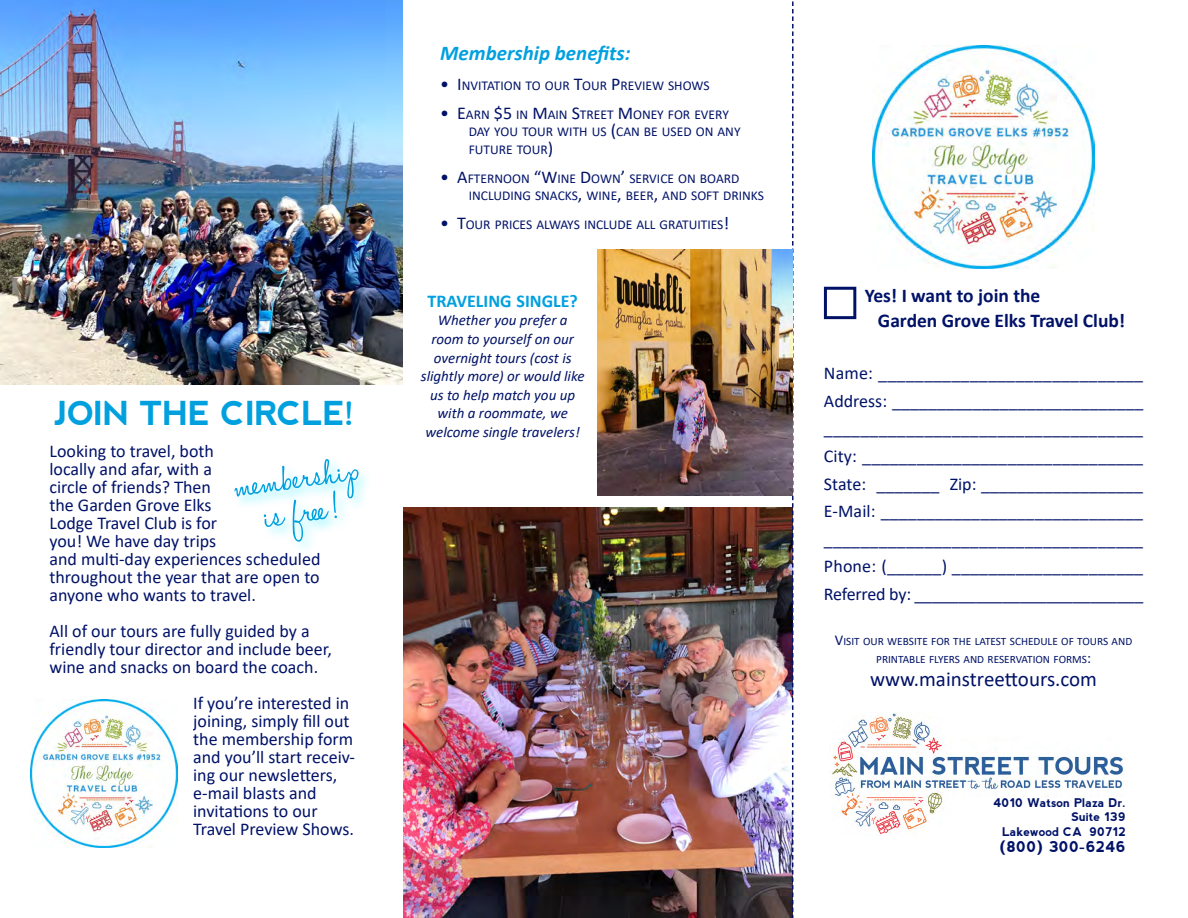
<style>
.page{position:relative;width:1188px;height:918px;background:#fff}
.page>*{position:absolute;margin:0;border:0;box-sizing:border-box;transform-origin:0 0}
.t1{font:45px/34.5px "Halo Handletter";color:#00a0df;text-align:center}
.t2{font:700 33px "nevis";letter-spacing:-.015em;color:#00a0df}
.t3{font:21px "Calibri";color:#001268}
.t4{font:italic 700 21px "Calibri";color:#00a0df}
.t5{font:700 19.5px "Calibri";color:#001268}
.t6{font:18px/18px "Calibri";color:#001268}
.t7{font:700 18px "Calibri";color:#00a0df}
.t8{font:italic 15px/18.6px "Calibri";color:#001268;text-align:center}
.t9{font:700 15px "nevis";color:#001268}
.t10{font:13.5px "Calibri";color:#001268}
.t11{font:700 12px "nevis";color:#001268}
.t12{font:11.25px/18px "Calibri";color:#001268;text-align:center}
.s1{font-size:18px}
.s2{font-size:15px}
</style>
<div class="page">
<img style="left:403px;top:507px;width:389px;height:411px">
<svg style="left:792px;top:2px;width:2px;height:916px"></svg>
<div style="left:824px;top:287px;width:32px;height:32px;border:3px solid #001268"></div>
<img style="left:831px;top:713px;width:295px;height:121px">
<img style="left:872px;top:46px;width:223px;height:222px">
<img style="left:238px;top:463px;width:195px;height:126px">
<img style="left:0;top:0;width:402px;height:384px">
<img style="left:30px;top:699px;width:148px;height:148px">
<img style="left:597px;top:250px;width:196px;height:246px">
<p class="t2" style="left:54px;top:395px;width:302px">JOIN THE CIRCLE!</p>
<p class="t6" style="left:50px;top:444px;width:166px">Looking to travel, both</p>
<p class="t6" style="left:50px;top:462px;width:272px">locally and afar, with a<br>circle of friends? Then<br>the Garden Grove Elks<br>Lodge Travel Club is for<br>you! We have day trips<br>and multi-day experiences scheduled throughout the year that are open to</p>
<p class="t6" style="left:50px;top:588px;width:208px">anyone who wants to travel.</p>
<p class="t6" style="left:50px;top:624px;width:284px">All of our tours are fully guided by a friendly tour director and include beer, wine and snacks on board the coach.</p>
<p class="t6" style="left:193px;top:696px;width:163px">If you’re interested in joining, simply fill out the membership form and you’ll start receiv&shy;ing our newsletters,</p>
<p class="t6" style="left:193px;top:786px;width:125px">e-mail blasts and</p>
<p class="t6" style="left:193px;top:804px;width:162px">invitations to our<br>Travel Preview Shows.</p>
<p class="t1" style="left:231px;top:472px;width:128px;rotate:-8deg">membership is free !</p>
<p class="t4" style="left:440px;top:44px;width:192px">Membership benefits:</p>
<p class="t10" style="left:440px;top:80px;width:271px"><span class="s1">• I</span>NVITATION TO OUR <span class="s1">T</span>OUR <span class="s1">P</span>REVIEW SHOWS</p>
<p class="t10" style="left:440px;top:109px;width:290px"><span class="s1">• E</span>ARN <span class="s1">$5</span> IN <span class="s1">M</span>AIN <span class="s1">S</span>TREET <span class="s1">M</span>ONEY FOR EVERY</p>
<p class="t10" style="left:469px;top:126px;width:273px">DAY YOU TOUR WITH US <span class="s1">(</span>CAN BE USED ON ANY</p>
<p class="t10" style="left:469px;top:143px;width:86px">FUTURE TOUR<span class="s1">)</span></p>
<p class="t10" style="left:440px;top:172px;width:301px"><span class="s1">• A</span>FTERNOON <span class="s1">“W</span>INE <span class="s1">D</span>OWN<span class="s1">’</span> SERVICE ON BOARD</p>
<p class="t10" style="left:469px;top:190px;width:297px">INCLUDING SNACKS<span class="s1">,</span> WINE<span class="s1">,</span> BEER<span class="s1">,</span> AND SOFT DRINKS</p>
<p class="t10" style="left:440px;top:219px;width:291px"><span class="s1">• T</span>OUR PRICES ALWAYS INCLUDE ALL GRATUITIES<span class="s1">!</span></p>
<p class="t7" style="left:428px;top:293px;width:152px">TRAVELING SINGLE?</p>
<p class="t8" style="left:438px;top:312px;width:131px">Whether you prefer a</p>
<p class="t8" style="left:421px;top:331px;width:165px">room to yourself on our overnight tours (cost is slightly more) or would like us to help match you up with a roommate, we</p>
<p class="t8" style="left:425px;top:424px;width:156px">welcome single travelers!</p>
<p class="t5" style="left:865px;top:287px;width:177px">Yes! I want to join the</p>
<p class="t5" style="left:878px;top:312px;width:249px">Garden Grove Elks Travel Club!</p>
<p class="t6" style="left:824px;top:366px;width:321px">Name: _____________________________</p>
<p class="t6" style="left:824px;top:393px;width:321px">Address: ____________________________</p>
<p class="t6" style="left:824px;top:421px;width:321px">___________________________________</p>
<p class="t6" style="left:824px;top:448px;width:321px">City: _______________________________</p>
<p class="t6" style="left:824px;top:476px;width:321px">State: _______ Zip: __________________</p>
<p class="t6" style="left:824px;top:504px;width:321px">E-Mail: _____________________________</p>
<p class="t6" style="left:824px;top:531px;width:321px">___________________________________</p>
<p class="t6" style="left:824px;top:559px;width:321px">Phone: (______) _____________________</p>
<p class="t6" style="left:824px;top:586px;width:321px">Referred by: __________________________</p>
<p class="t12" style="left:835px;top:634px;width:299px"><span class="s2">V</span>ISIT OUR WEBSITE FOR THE LATEST SCHEDULE OF TOURS AND<br>PRINTABLE FLYERS AND RESERVATION FORMS<span class="s2">:</span></p>
<p class="t3" style="left:870px;top:670px;width:228px">www.mainstreettours.com</p>
<p class="t11" style="left:993px;top:796px;width:134px">4010 Watson Plaza Dr.</p>
<p class="t11" style="left:1072px;top:810px;width:56px">Suite 139</p>
<p class="t11" style="left:1002px;top:825px;width:125px">Lakewood CA 90712</p>
<p class="t9" style="left:1000px;top:839px;width:128px">(800) 300-6246</p>
</div>
